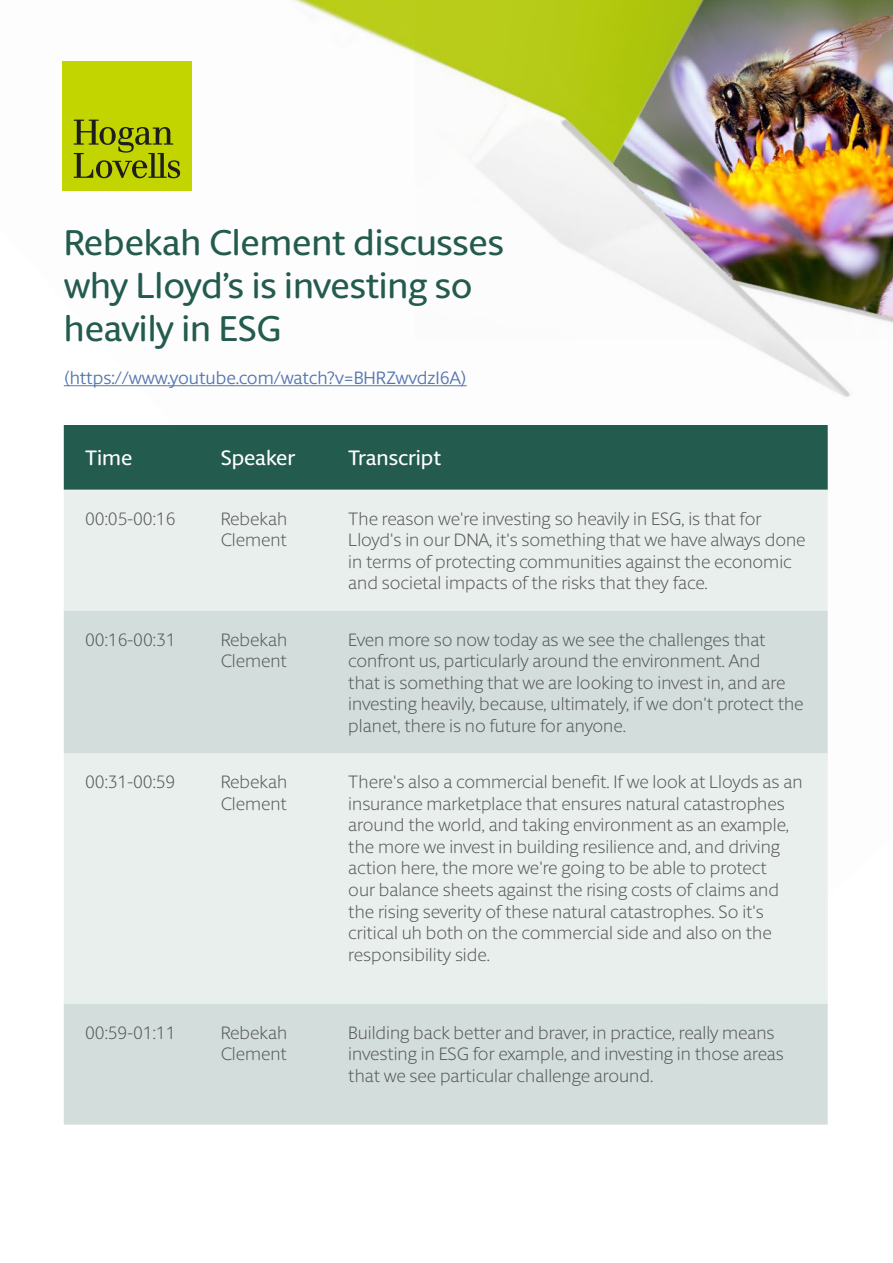
<style>
.page{position:relative;width:893px;height:1263px;background:#fff}
.page>*{position:absolute;margin:0;border:0;box-sizing:border-box;transform-origin:0 0}
.t1{font:500 36px/43.2px "Berlingske Sans Round";letter-spacing:-.01em;color:#235b4e}
.t2{font:500 21px "Berlingske Sans Round";color:#fff}
.t3{font:300 18px/21.6px "Berlingske Sans Round";color:#575756}
.t4{font:18px "Berlingske Sans Round";color:#5576af}
</style>
<div class="page">
<img style="left:62px;top:0;width:831px;height:490px">
<div style="left:62px;top:61px;width:129px;height:129px;background:#c2d500"></div>
<svg style="left:74px;top:120px;width:106px;height:58px"></svg>
<div style="left:64px;top:425px;width:764px;height:65px;background:#235b4e"></div>
<div style="left:64px;top:490px;width:764px;height:121px;background:#e9efed"></div>
<svg style="left:64px;top:611px;width:764px;height:514px;background:#dde6e4"></svg>
<hr style="left:64px;top:385px;width:403px;height:1px;background:#5576af">
<h1 class="t1" style="left:64px;top:219px;width:442px">Rebekah Clement discusses why Lloyd’s is investing so heavily in ESG</h1>
<p class="t4" style="left:64px;top:365px;width:404px">(https://www.youtube.com/watch?v=BHRZwvdzI6A)</p>
<p class="t2" style="left:85px;top:443px;width:49px">Time</p>
<p class="t2" style="left:221px;top:443px;width:76px">Speaker</p>
<p class="t2" style="left:348px;top:443px;width:94px">Transcript</p>
<p class="t3" style="left:85px;top:507px;width:92px">00:05-00:16</p>
<p class="t3" style="left:221px;top:507px;width:68px">Rebekah<br>Clement</p>
<p class="t3" style="left:348px;top:507px;width:459px">The reason we're investing so heavily in ESG, is that for Lloyd's in our DNA, it's something that we have always done in terms of protecting communities against the economic and societal impacts of the risks that they face.</p>
<p class="t3" style="left:85px;top:628px;width:92px">00:16-00:31</p>
<p class="t3" style="left:221px;top:628px;width:68px">Rebekah<br>Clement</p>
<p class="t3" style="left:348px;top:628px;width:457px">Even more so now today as we see the challenges that confront us, particularly around the environment. And<br>that is something that we are looking to invest in, and are investing heavily, because, ultimately, if we don't protect the planet, there is no future for anyone.</p>
<p class="t3" style="left:85px;top:770px;width:92px">00:31-00:59</p>
<p class="t3" style="left:221px;top:770px;width:68px">Rebekah<br>Clement</p>
<p class="t3" style="left:348px;top:770px;width:456px">There's also a commercial benefit. If we look at Lloyds as an insurance marketplace that ensures natural catastrophes around the world, and taking environment as an example, the more we invest in building resilience and, and driving action here, the more we're going to be able to protect<br>our balance sheets against the rising costs of claims and the rising severity of these natural catastrophes. So it's critical uh both on the commercial side and also on the responsibility side.</p>
<p class="t3" style="left:85px;top:1021px;width:92px">00:59-01:11</p>
<p class="t3" style="left:221px;top:1021px;width:68px">Rebekah<br>Clement</p>
<p class="t3" style="left:348px;top:1021px;width:437px">Building back better and braver, in practice, really means investing in ESG for example, and investing in those areas that we see particular challenge around.</p>
</div>
